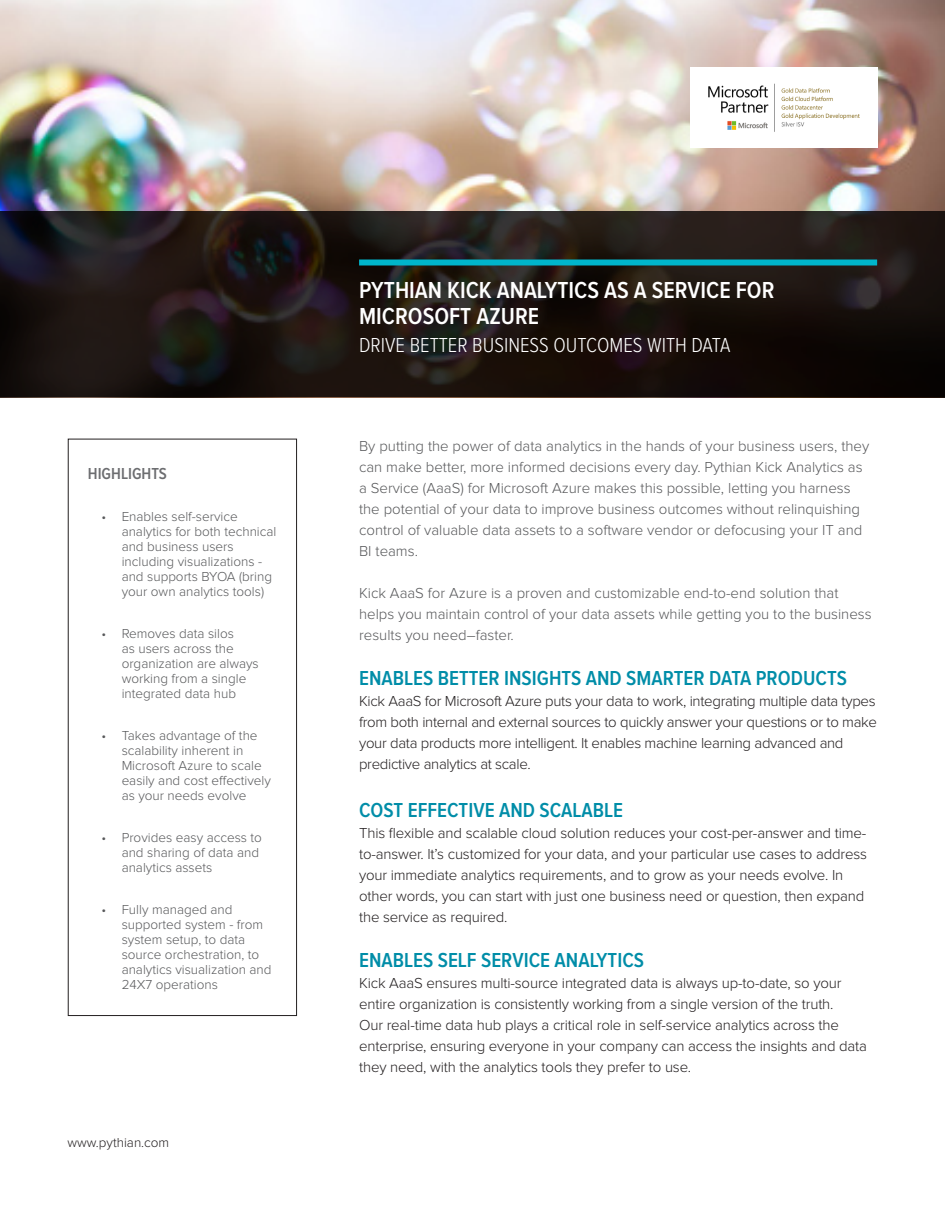
<style>
.page{position:relative;width:945px;height:1215px;background:#fff}
.page>*{position:absolute;margin:0;border:0;box-sizing:border-box;transform-origin:0 0}
.t1{font:600 24px/25.5px "Proxima Nova Cond";color:#fff}
.t2{font:600 21px "Proxima Nova Cond";color:#008da8}
.t3{font:300 21px "Proxima Nova Cond";color:#fff}
.t4{font:600 16.5px "Proxima Nova Cond";color:#6c6d70}
.t5{font:300 15px/21px "Proxima Nova";letter-spacing:-.01em;color:#231f20}
.t6{font:300 15px/21px "Proxima Nova";color:#57585a}
.t7{font:300 13.5px/15px "Proxima Nova";color:#57585a}
.t8{font:300 13.5px "Proxima Nova";color:#231f20}
</style>
<div class="page">
<img style="left:0;top:0;width:945px;height:398px">
<svg style="left:0;top:211px;width:945px;height:186px;background:#1d1614"></svg>
<div style="left:359px;top:260px;width:518px;height:6px;background:#00b5cb"></div>
<div style="left:68px;top:439px;width:229px;height:577px;border:1px solid #231f20"></div>
<img style="left:690px;top:68px;width:187px;height:80px">
<p class="t4" style="left:88px;top:466px;width:81px">HIGHLIGHTS</p>
<p class="t7" style="left:122px;top:509px;width:156px;text-indent:-20px">• Enables self-service analytics for both technical and business users including visualizations - and supports BYOA (bring your own analytics tools)</p>
<p class="t7" style="left:122px;top:626px;width:139px;text-indent:-20px">• Removes data silos<br>as users across the organization are always working from a single integrated data hub</p>
<p class="t7" style="left:122px;top:728px;width:151px;text-indent:-20px">• Takes advantage of the scalability inherent in<br>Microsoft Azure to scale easily and cost effectively as your needs evolve</p>
<p class="t7" style="left:122px;top:830px;width:142px;text-indent:-20px">• Provides easy access to and sharing of data and analytics assets</p>
<p class="t7" style="left:122px;top:902px;width:151px;text-indent:-20px">• Fully managed and supported system - from system setup, to data source orchestration, to analytics visualization and<br>24X7 operations</p>
<p class="t8" style="left:68px;top:1135px;width:103px">www.pythian.com</p>
<p class="t1" style="left:359px;top:279px;width:417px">PYTHIAN KICK ANALYTICS AS A SERVICE FOR<br>MICROSOFT AZURE</p>
<p class="t3" style="left:359px;top:335px;width:373px">DRIVE BETTER BUSINESS OUTCOMES WITH DATA</p>
<p class="t6" style="left:359px;top:435px;width:512px">By putting the power of data analytics in the hands of your business users, they can make better, more informed decisions every day. Pythian Kick Analytics as a Service (AaaS) for Microsoft Azure makes this possible, letting you harness the potential of your data to improve business outcomes without relinquishing control of valuable data assets to a software vendor or defocusing your IT and BI teams.</p>
<p class="t6" style="left:359px;top:582px;width:514px">Kick AaaS for Azure is a proven and customizable end-to-end solution that helps you maintain control of your data assets while getting you to the business results you need–faster.</p>
<p class="t2" style="left:359px;top:668px;width:489px">ENABLES BETTER INSIGHTS AND SMARTER DATA PRODUCTS</p>
<p class="t5" style="left:359px;top:690px;width:519px">Kick AaaS for Microsoft Azure puts your data to work, integrating multiple data types from both internal and external sources to quickly answer your questions or to make your data products more intelligent. It enables machine learning advanced and predictive analytics at scale.</p>
<p class="t2" style="left:359px;top:800px;width:266px">COST EFFECTIVE AND SCALABLE</p>
<p class="t5" style="left:359px;top:822px;width:509px">This flexible and scalable cloud solution reduces your cost-per-answer and time&shy;to-answer. It’s customized for your data, and your particular use cases to address your immediate analytics requirements, and to grow as your needs evolve. In other words, you can start with just one business need or question, then expand the service as required.</p>
<p class="t2" style="left:359px;top:950px;width:287px">ENABLES SELF SERVICE ANALYTICS</p>
<p class="t5" style="left:359px;top:972px;width:509px">Kick AaaS ensures multi-source integrated data is always up-to-date, so your entire organization is consistently working from a single version of the truth.<br>Our real-time data hub plays a critical role in self-service analytics across the enterprise, ensuring everyone in your company can access the insights and data they need, with the analytics tools they prefer to use.</p>
</div>
